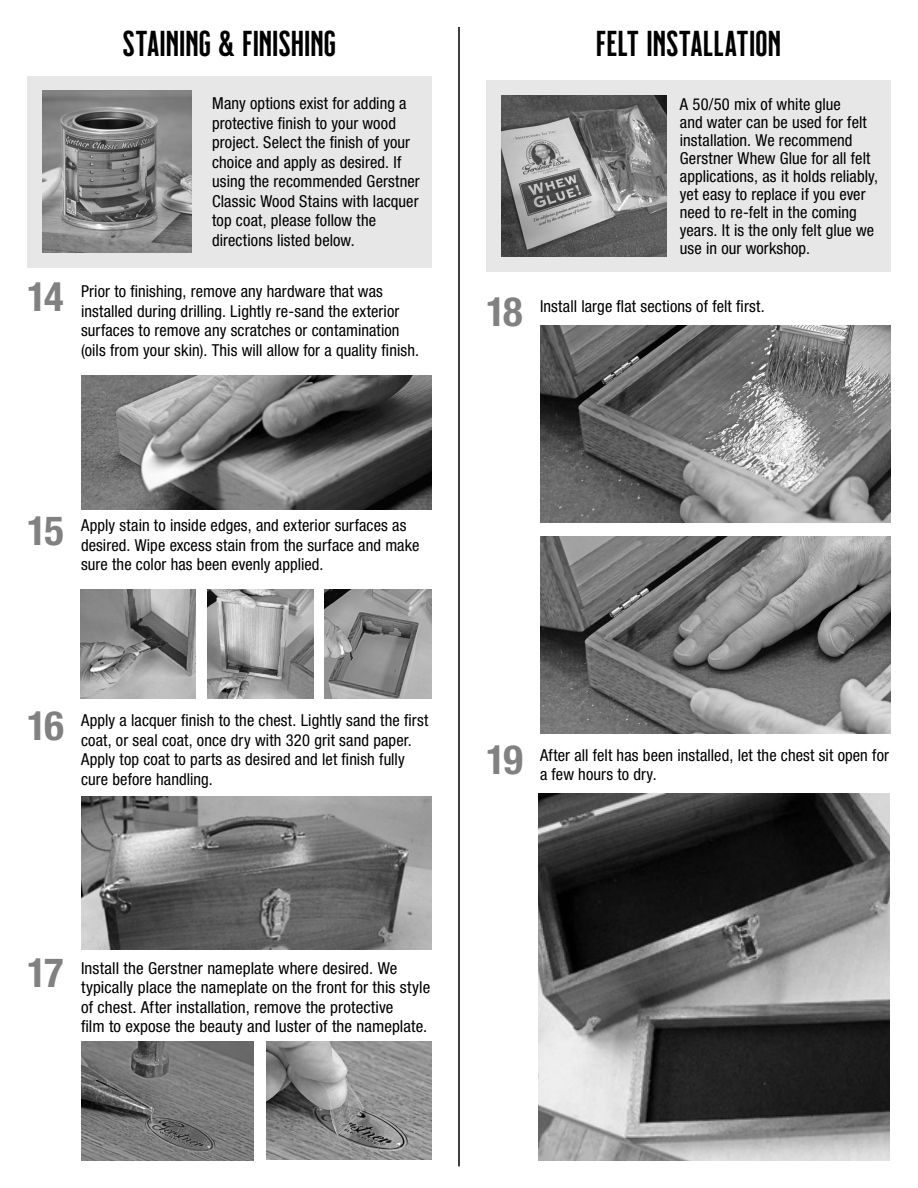
<style>
.page{position:relative;width:918px;height:1188px;background:#fff}
.page>*{position:absolute;margin:0;border:0;box-sizing:border-box;transform-origin:0 0}
.t1{font:700 condensed 40.5px "Helvetica Neue LT Std";letter-spacing:-.055em;color:#818181}
.t2{font:36px "Milkstore 02 Clean";color:#000}
.t3{font:condensed 16.5px/19.5px "Helvetica Neue LT Std";letter-spacing:.005em;color:#000}
</style>
<div class="page">
<div style="left:28px;top:76px;width:404px;height:191px;background:#e7e7e7"></div>
<img style="left:43px;top:91px;width:149px;height:162px">
<img style="left:81px;top:375px;width:351px;height:135px">
<img style="left:207px;top:590px;width:106px;height:108px">
<img style="left:324px;top:590px;width:108px;height:108px">
<img style="left:80px;top:590px;width:115px;height:109px">
<img style="left:81px;top:796px;width:351px;height:154px">
<img style="left:267px;top:1042px;width:165px;height:118px">
<img style="left:81px;top:1041px;width:173px;height:120px">
<hr style="left:458px;top:27px;width:2px;height:1139px;background:#000">
<img style="left:540px;top:326px;width:351px;height:196px">
<img style="left:540px;top:537px;width:351px;height:197px">
<img style="left:538px;top:793px;width:351px;height:368px">
<div style="left:486px;top:80px;width:405px;height:192px;background:#e7e7e7"></div>
<img style="left:501px;top:95px;width:165px;height:162px">
<p class="t2" style="left:123px;top:24px;width:215px">STAINING &amp; FINISHING</p>
<p class="t3" style="left:212px;top:94px;width:209px">Many options exist for adding a protective finish to your wood project. Select the finish of your choice and apply as desired. If using the recommended Gerstner<br>Classic Wood Stains with lacquer top coat, please follow the directions listed below.</p>
<p class="t1" style="left:27px;top:272px;width:38px">14</p>
<p class="t3" style="left:81px;top:282px;width:339px">Prior to finishing, remove any hardware that was installed during drilling. Lightly re-sand the exterior surfaces to remove any scratches or contamination (oils from your skin). This will allow for a quality finish.</p>
<p class="t2" style="left:596px;top:24px;width:187px">FELT INSTALLATION</p>
<p class="t3" style="left:680px;top:95px;width:200px;line-height:18px">A 50/50 mix of white glue<br>and water can be used for felt installation. We recommend<br>Gerstner Whew Glue for all felt applications, as it holds reliably, yet easy to replace if you ever need to re-felt in the coming years. It is the only felt glue we use in our workshop.</p>
<p class="t3" style="left:680px;top:238px;width:5px">.</p>
<p class="t1" style="left:486px;top:287px;width:38px">18</p>
<p class="t3" style="left:540px;top:297px;width:226px">Install large flat sections of felt first.</p>
<p class="t1" style="left:27px;top:506px;width:38px">15</p>
<p class="t3" style="left:81px;top:516px;width:340px">Apply stain to inside edges, and exterior surfaces as desired. Wipe excess stain from the surface and make sure the color has been evenly applied.</p>
<p class="t1" style="left:27px;top:701px;width:38px">16</p>
<p class="t3" style="left:81px;top:711px;width:349px">Apply a lacquer finish to the chest. Lightly sand the first coat, or seal coat, once dry with 320 grit sand paper.<br>Apply top coat to parts as desired and let finish fully cure before handling.</p>
<p class="t1" style="left:486px;top:735px;width:38px">19</p>
<p class="t3" style="left:540px;top:745px;width:351px">After all felt has been installed, let the chest sit open for a few hours to dry.</p>
<p class="t1" style="left:27px;top:948px;width:38px">17</p>
<p class="t3" style="left:81px;top:958px;width:351px">Install the Gerstner nameplate where desired. We typically place the nameplate on the front for this style of chest. After installation, remove the protective<br>film to expose the beauty and luster of the nameplate.</p>
</div>
